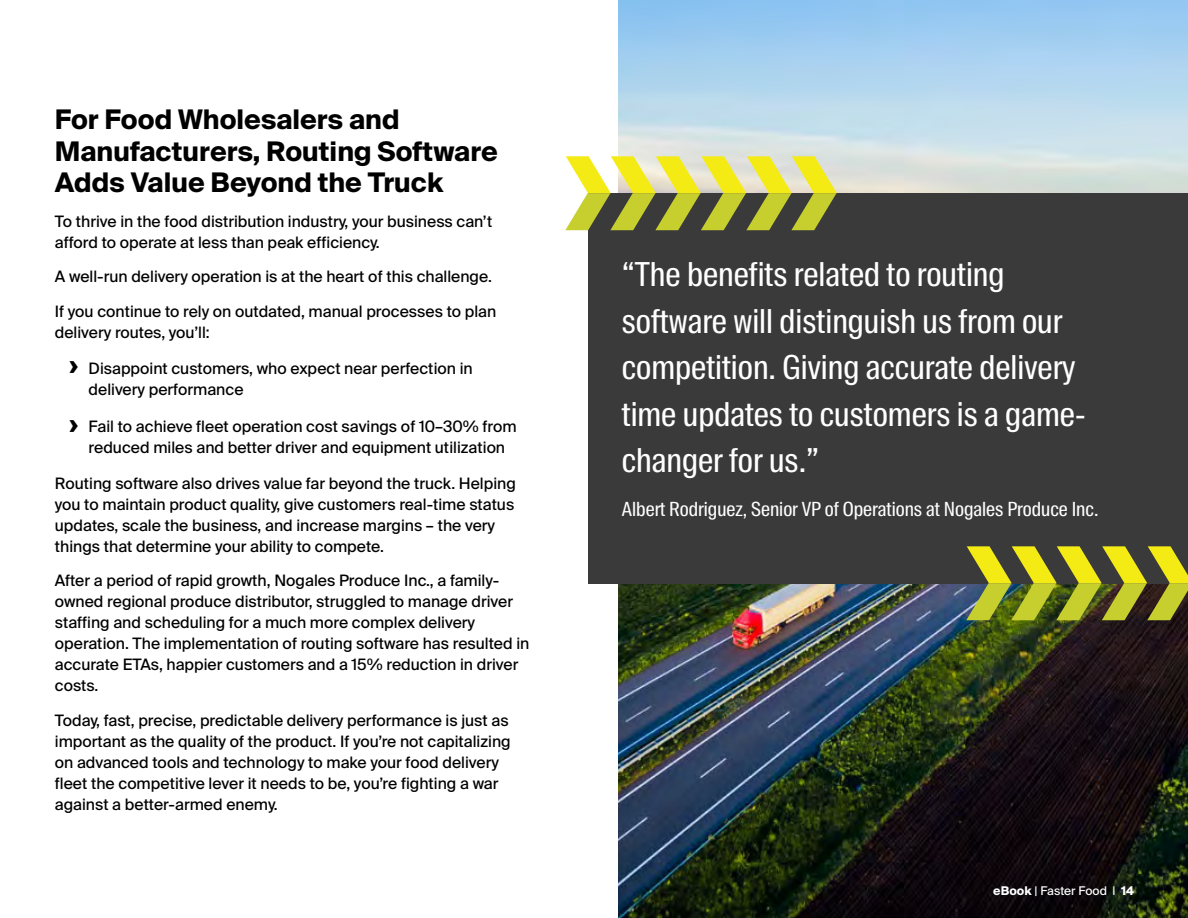
<style>
.page{position:relative;width:1188px;height:918px;background:#fff}
.page>*{position:absolute;margin:0;border:0;box-sizing:border-box;transform-origin:0 0}
.t1{font:33px/46.5px "Suisse Intl Cond";color:#fff}
.t2{font:700 27px/31.5px "Suisse Intl";color:#000}
.t3{font:19.5px "Suisse Intl Cond";color:#fff}
.t4{font:15.75px/21px "Suisse Intl";color:#000}
.t5{font:12px "Suisse Intl";color:#fff}
.s1{font-weight:700;font-size:25.5px}
.s2{font-weight:700}
</style>
<div class="page">
<img style="left:618px;top:0;width:570px;height:918px">
<div style="left:588px;top:193px;width:600px;height:390px;background:#3a3a3a"></div>
<svg style="left:966px;top:546px;width:222px;height:74px"></svg>
<svg style="left:565px;top:156px;width:272px;height:74px"></svg>
<h2 class="t2" style="left:55px;top:104px;width:445px">For Food Wholesalers and<br>Manufacturers, Routing Software<br>Adds Value Beyond the Truck</h2>
<p class="t4" style="left:55px;top:211px;width:439px">To thrive in the food distribution industry, your business can’t afford to operate at less than peak efficiency.</p>
<p class="t4" style="left:55px;top:259px;width:443px;line-height:34.5px">A well-run delivery operation is at the heart of this challenge.<br>If you continue to rely on outdated, manual processes to plan</p>
<p class="t4" style="left:55px;top:322px;width:156px">delivery routes, you’ll:</p>
<p class="t4" style="left:89px;top:358px;width:386px;text-indent:-20px"><span class="s1">›</span> Disappoint customers, who expect near perfection in delivery performance</p>
<p class="t4" style="left:69px;top:416px;width:449px;text-align:center"><span class="s1">›</span> Fail to achieve fleet operation cost savings of 10–30% from reduced miles and better driver and equipment utilization</p>
<p class="t4" style="left:55px;top:473px;width:463px">Routing software also drives value far beyond the truck. Helping you to maintain product quality, give customers real-time status updates, scale the business, and increase margins – the very things that determine your ability to compete.</p>
<p class="t4" style="left:55px;top:570px;width:476px">After a period of rapid growth, Nogales Produce Inc., a family&shy;owned regional produce distributor, struggled to manage driver staffing and scheduling for a much more complex delivery operation. The implementation of routing software has resulted in accurate ETAs, happier customers and a 15% reduction in driver costs.</p>
<p class="t4" style="left:55px;top:710px;width:457px">Today, fast, precise, predictable delivery performance is just as important as the quality of the product. If you’re not capitalizing on advanced tools and technology to make your food delivery fleet the competitive lever it needs to be, you’re fighting a war against a better-armed enemy.</p>
<h1 class="t1" style="left:622px;top:252px;width:466px">“The benefits related to routing software will distinguish us from our competition. Giving accurate delivery time updates to customers is a game&shy;changer for us.”</h1>
<p class="t3" style="left:622px;top:498px;width:478px">Albert Rodriguez, Senior VP of Operations at Nogales Produce Inc.</p>
<p class="t5" style="left:993px;top:883px;width:142px"><span class="s2">eBook</span> | Faster Food | <span class="s2">14</span></p>
</div>
